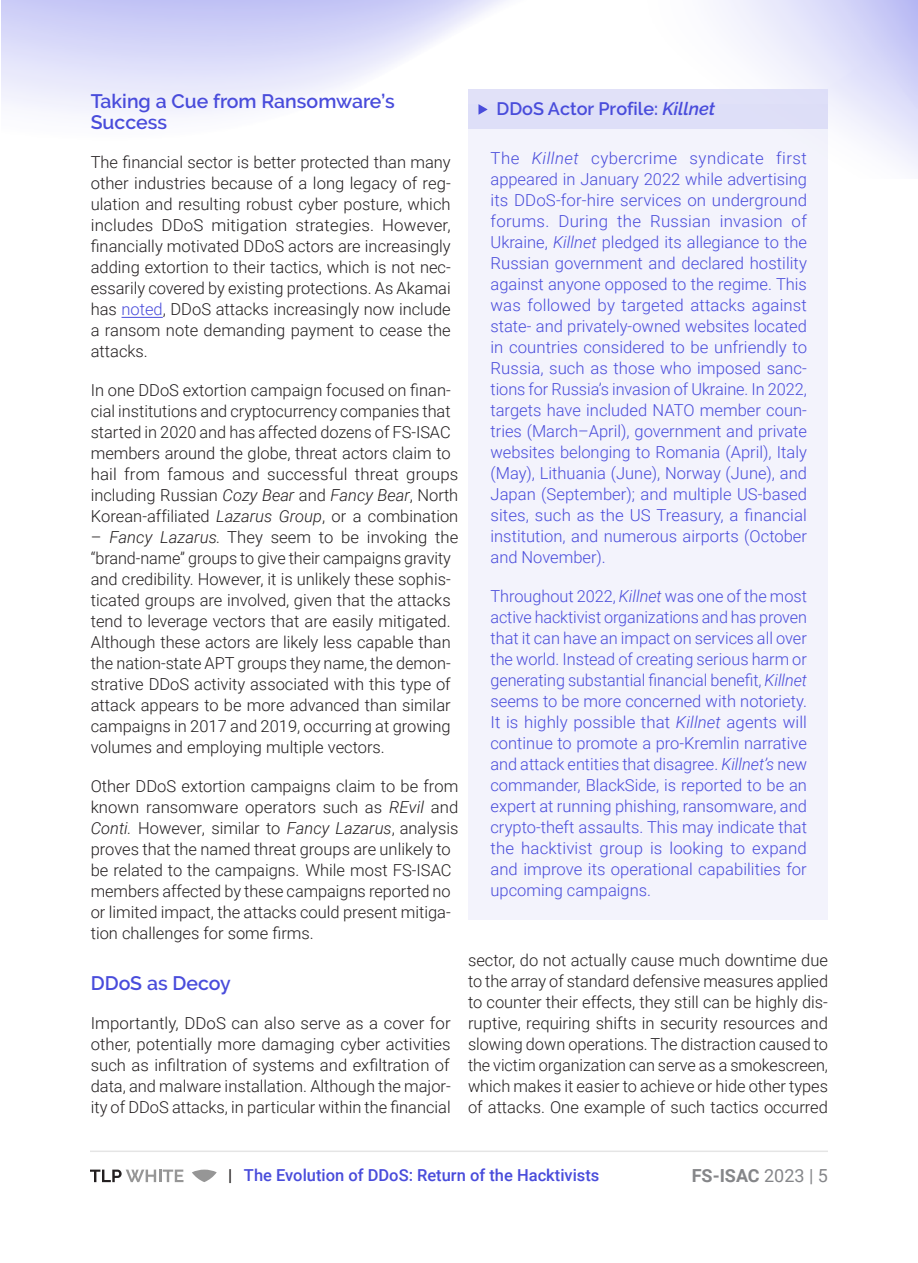
<style>
.page{position:relative;width:918px;height:1263px;background:#fff}
.page>*{position:absolute;margin:0;border:0;box-sizing:border-box;transform-origin:0 0}
.t1{font:600 19.5px/21px "Raleway";color:#494cdb}
.t2{font:600 18px "Raleway";color:#494cdb}
.t3{font:700 18px "Roboto";color:#858689}
.t4{font:300 16.5px/21px "Roboto";color:#231f20;text-align:justify}
.t5{font:300 16.5px/21px "Roboto";color:#494cdb;text-align:justify}
.t6{font:500 16.5px "Roboto";color:#494cdb}
.s1{color:#494cdb}
.s2{font-style:italic}
.s3{color:#231f20}
.s4{font-weight:400}
</style>
<div class="page">
<hr style="left:90px;top:1150px;width:738px;height:2px;background:#e5e5e5">
<svg style="left:90px;top:1169px;width:93px;height:13px"></svg>
<svg style="left:192px;top:1169px;width:25px;height:13px"></svg>
<hr style="left:122px;top:317px;width:41px;height:1px;background:#494cdb">
<div style="left:468px;top:104px;width:360px;height:816px;background:#f3f3fc"></div>
<div style="left:468px;top:89px;width:360px;height:40px;background:#d9daf7"></div>
<svg style="left:478px;top:104px;width:10px;height:11px"></svg>
<p class="t1" style="left:91px;top:90px;width:306px">Taking a Cue from Ransomware’s<br>Success</p>
<p class="t4" style="left:91px;top:151px;width:362px">The financial sector is better protected than many other industries because of a long legacy of reg&shy;ulation and resulting robust cyber posture, which includes DDoS mitigation strategies. However, financially motivated DDoS actors are increasingly adding extortion to their tactics, which is not nec&shy;essarily covered by existing protections. As Akamai has <span class="s1">noted</span>, DDoS attacks increasingly now include a ransom note demanding payment to cease the attacks.</p>
<p class="t4" style="left:91px;top:379px;width:369px;text-align:left">In one DDoS extortion campaign focused on finan&shy;cial institutions and cryptocurrency companies that started in 2020 and has affected dozens of FS-ISAC members around the globe, threat actors claim to hail from famous and successful threat groups including Russian <span class="s2">Cozy Bear</span> and <span class="s2">Fancy Bear</span>, North Korean-affiliated <span class="s2">Lazarus Group</span>, or a combination</p>
<p class="t4" style="left:91px;top:526px;width:369px;text-align:left">– <span class="s2">Fancy Lazarus.</span> They seem to be invoking the “brand-name” groups to give their campaigns gravity and credibility. However, it is unlikely these sophis&shy;ticated groups are involved, given that the attacks tend to leverage vectors that are easily mitigated.<br>Although these actors are likely less capable than the nation-state APT groups they name, the demon&shy;strative DDoS activity associated with this type of attack appears to be more advanced than similar campaigns in 2017 and 2019, occurring at growing volumes and employing multiple vectors.</p>
<p class="t4" style="left:91px;top:775px;width:369px;text-align:left">Other DDoS extortion campaigns claim to be from known ransomware operators such as <span class="s2">REvil</span> and <span class="s2">Conti.</span> However, similar to <span class="s2">Fancy Lazarus</span>, analysis proves that the named threat groups are unlikely to be related to the campaigns. While most FS-ISAC members affected by these campaigns reported no or limited impact, the attacks could present mitiga&shy;tion challenges for some firms.</p>
<p class="t1" style="left:91px;top:972px;width:142px">DDoS as Decoy</p>
<p class="t4" style="left:91px;top:1012px;width:362px">Importantly, DDoS can also serve as a cover for other, potentially more damaging cyber activities such as infiltration of systems and exfiltration of data, and malware installation. Although the major&shy;ity of DDoS attacks, in particular within the financial</p>
<p class="t2" style="left:496px;top:99px;width:220px">DDoS Actor Profile: <span class="s2">Killnet</span></p>
<p class="t5" style="left:490px;top:147px;width:318px">The <span class="s2">Killnet</span> cybercrime syndicate first appeared in January 2022 while advertising its DDoS-for-hire services on underground forums. During the Russian invasion of Ukraine, <span class="s2">Killnet</span> pledged its allegiance to the Russian government and declared hostility against anyone opposed to the regime. This was followed by targeted attacks against state- and privately-owned websites located in countries considered to be unfriendly to Russia, such as those who imposed sanc&shy;tions for Russia’s invasion of Ukraine. In 2022, targets have included NATO member coun&shy;tries (March–April), government and private websites belonging to Romania (April), Italy (May), Lithuania (June), Norway (June), and Japan (September); and multiple US-based sites, such as the US Treasury, a financial institution, and numerous airports (October and November).</p>
<p class="t5" style="left:490px;top:585px;width:318px">Throughout 2022, <span class="s2">Killnet</span> was one of the most active hacktivist organizations and has proven that it can have an impact on services all over the world. Instead of creating serious harm or generating substantial financial benefit, <span class="s2">Killnet </span>seems to be more concerned with notoriety.<br>It is highly possible that <span class="s2">Killnet</span> agents will continue to promote a pro-Kremlin narrative and attack entities that disagree. <span class="s2">Killnet’s</span> new commander, BlackSide, is reported to be an expert at running phishing, ransomware, and crypto-theft assaults. This may indicate that the hacktivist group is looking to expand and improve its operational capabilities for upcoming campaigns.</p>
<p class="t4" style="left:468px;top:949px;width:362px">sector, do not actually cause much downtime due to the array of standard defensive measures applied to counter their effects, they still can be highly dis&shy;ruptive, requiring shifts in security resources and slowing down operations. The distraction caused to the victim organization can serve as a smokescreen, which makes it easier to achieve or hide other types of attacks. One example of such tactics occurred</p>
<p class="t6" style="left:228px;top:1163px;width:373px"><span class="s3">|</span> The Evolution of DDoS: Return of the Hacktivists</p>
<p class="t3" style="left:692px;top:1163px;width:138px">FS-ISAC <span class="s4">2023 | 5</span></p>
</div>
